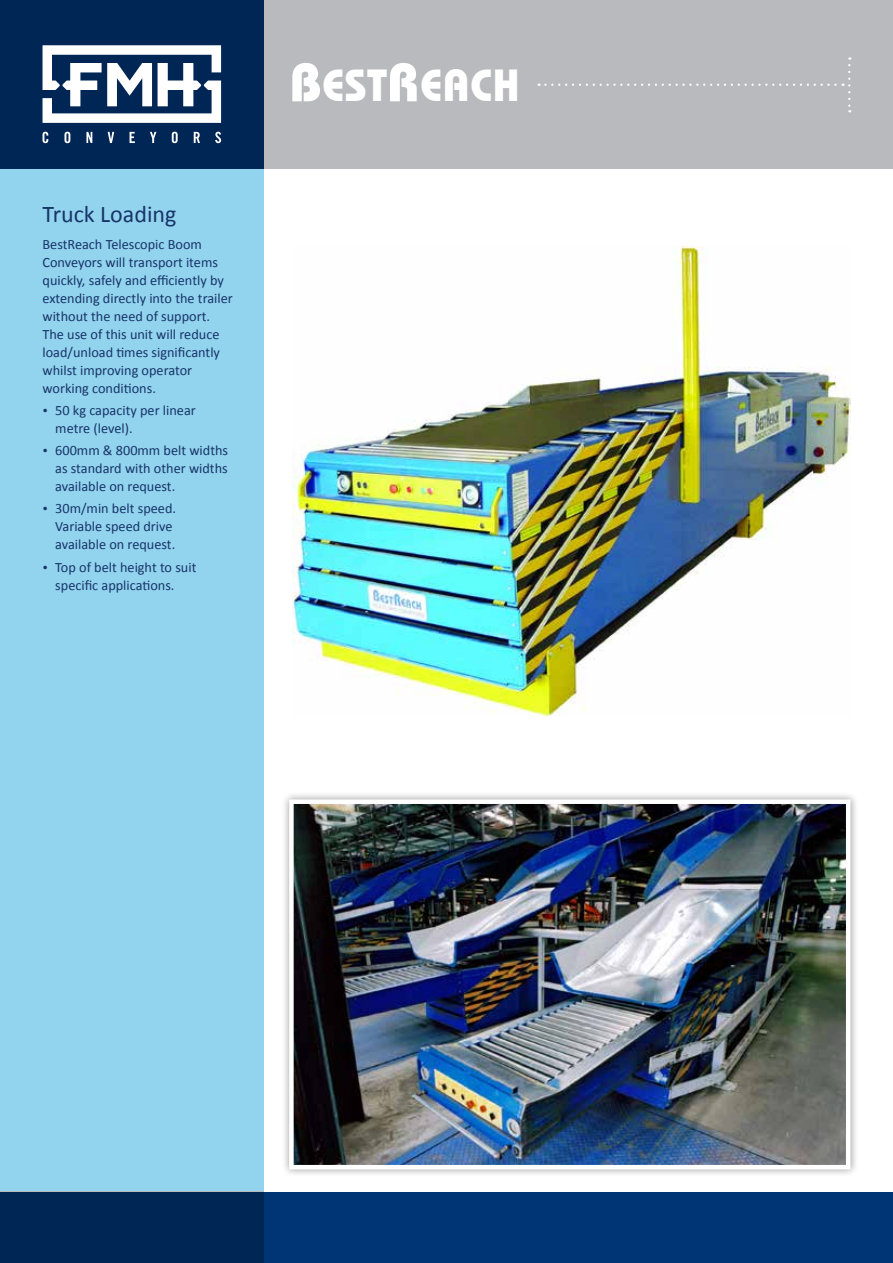
<style>
.page{position:relative;width:893px;height:1263px;background:#fff}
.page>*{position:absolute;margin:0;border:0;box-sizing:border-box;transform-origin:0 0}
.t1{font:700 45px "Bauhaus";color:#fff}
.t2{font:24px "Calibri";color:#183469}
.t3{font:14.25px/18px "Calibri";color:#183469}
.s1{font-size:11.25px}
.s2{font-size:54px}
</style>
<div class="page">
<div style="left:0;top:0;width:264px;height:1263px;background:#92d4ee"></div>
<svg style="left:0;top:0;width:893px;height:169px;background:#8994a3"></svg>
<svg style="left:43px;top:45px;width:178px;height:78px;background:#8b9cb2"></svg>
<svg style="left:43px;top:132px;width:5px;height:11px"></svg>
<svg style="left:65px;top:132px;width:5px;height:11px"></svg>
<svg style="left:86px;top:132px;width:6px;height:11px"></svg>
<svg style="left:108px;top:132px;width:6px;height:11px"></svg>
<svg style="left:130px;top:132px;width:5px;height:11px"></svg>
<svg style="left:150px;top:132px;width:6px;height:11px"></svg>
<svg style="left:172px;top:132px;width:6px;height:11px"></svg>
<svg style="left:194px;top:132px;width:6px;height:11px"></svg>
<svg style="left:215px;top:132px;width:6px;height:11px"></svg>
<img style="left:292px;top:246px;width:558px;height:470px">
<div style="left:281px;top:791px;width:578px;height:386px;background:#000;opacity:.4"></div>
<img style="left:294px;top:804px;width:551px;height:360px">
<div style="left:289px;top:799px;width:561px;height:370px;border:4px solid #fff"></div>
<svg style="left:0;top:1192px;width:893px;height:71px;background:#00306b"></svg>
<div style="left:539px;top:57px;width:311px;height:55px;background:#b8babd"></div>
<h2 class="t2" style="left:43px;top:199px;width:135px">Truck Loading</h2>
<p class="t3" style="left:43px;top:235px;width:192px">BestReach Telescopic Boom<br>Conveyors will transport items quickly, safely and efficiently by extending directly into the trailer without the need of support.<br>The use of this unit will reduce load/unload times significantly whilst improving operator working conditions.</p>
<p class="t3" style="left:55px;top:401px;width:142px;text-indent:-13px"><span class="s1">•</span> 50 kg capacity per linear metre (level).</p>
<p class="t3" style="left:55px;top:441px;width:174px;text-align:justify;text-indent:-13px"><span class="s1">•</span> 600mm &amp; 800mm belt widths as standard with other widths available on request.</p>
<p class="t3" style="left:55px;top:500px;width:122px;text-indent:-13px"><span class="s1">•</span> 30m/min belt speed.<br>Variable speed drive available on request.</p>
<p class="t3" style="left:55px;top:558px;width:143px;text-indent:-13px"><span class="s1">•</span> Top of belt height to suit specific applications.</p>
<h1 class="t1" style="left:289px;top:58px;width:232px"><span class="s2">B</span>EST<span class="s2">R</span>EACH</h1>
</div>
